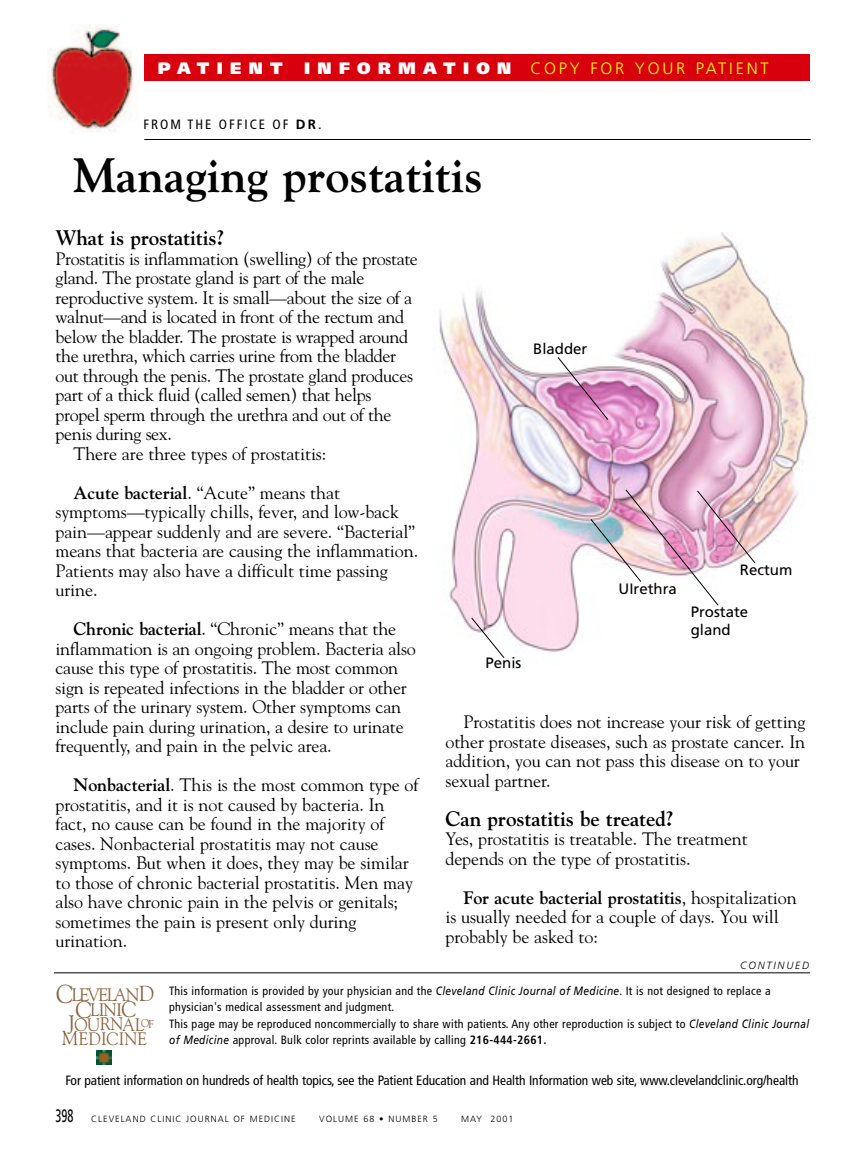
<style>
.page{position:relative;width:864px;height:1161px;background:#fff}
.page>*{position:absolute;margin:0;border:0;box-sizing:border-box;transform-origin:0 0}
.t1{font:700 48px "Goudy";color:#000}
.t2{font:700 21px "Goudy";letter-spacing:-.005em;color:#000}
.t3{font:18px/19.5px "Goudy";letter-spacing:-.005em;color:#000}
.t4{font:18px "Goudy";letter-spacing:-.09em;color:#8a6741}
.t5{font:18px "Goudy";letter-spacing:-.05em;color:#8a6741;scale:.94 1}
.t6{font:18px "Goudy";letter-spacing:.01em;color:#8a6741;scale:.94 1}
.t7{font:18px "Goudy";letter-spacing:-.05em;color:#8a6741;scale:.93 1}
.t8{font:300 16.5px "Frutiger";letter-spacing:.165em;color:#ff0}
.t9{font:900 16.5px "Frutiger";letter-spacing:.445em;color:#fff}
.t10{font:15px/18px "Frutiger";color:#000}
.t11{font:condensed 13.5px "Frutiger";letter-spacing:-.005em;color:#000}
.t12{font:condensed 13.5px "Frutiger";letter-spacing:.145em;color:#000}
.t13{font:condensed 12px/16.5px "Frutiger";letter-spacing:.025em;color:#000}
.t14{font:italic 300 10.5px "Frutiger";letter-spacing:.165em;color:#000}
.t15{font:300 9px "Frutiger";letter-spacing:.11em;color:#000}
.s1{font-weight:900;color:#fff}
.s2{font-weight:700;font-stretch:normal}
.s3{font-weight:700;font-stretch:normal;font-size:10.5px}
.s4{font-weight:700}
.s5{font-size:25.95px}
.s6{font-size:21.6px}
.s7{font-size:23.7px}
.s8{font-size:22.35px}
.s9{font-size:20.85px}
.s10{font-size:11.4px}
.s11{font-size:20.1px}
.s12{font-style:italic;font-stretch:normal}
.s13{font-weight:400;font-size:18px}
</style>
<div class="page">
<img style="left:50px;top:25px;width:84px;height:107px">
<div style="left:144px;top:54px;width:666px;height:27px;background:#d9000d"></div>
<hr style="left:144px;top:139px;width:667px;height:1px;background:#000">
<svg style="left:96px;top:1050px;width:16px;height:15px"></svg>
<img style="left:97px;top:1050px;width:15px;height:14px">
<hr style="left:54px;top:972px;width:756px;height:1px;background:#000">
<img style="left:439px;top:232px;width:369px;height:398px">
<img style="left:471px;top:356px;width:285px;height:302px">
<p class="t9" style="left:158px;top:62px;width:127px">PATIENT</p>
<p class="t8" style="left:304px;top:62px;width:466px"><span class="s1">I N F O R M A T I O N</span> COPY FOR YOUR PATIENT</p>
<p class="t12" style="left:144px;top:118px;width:179px">FROM THE OFFICE OF <span class="s2">DR</span><span class="s3">.</span></p>
<h1 class="t1" style="left:74px;top:156px;width:411px">Managing prostatitis</h1>
<p class="t2" style="left:56px;top:229px;width:171px">What is prostatitis?</p>
<p class="t3" style="left:56px;top:250px;width:364px">Prostatitis is inflammation (swelling) of the prostate</p>
<p class="t3" style="left:56px;top:270px;width:311px">gland. The prostate gland is part of the male</p>
<p class="t3" style="left:56px;top:289px;width:358px">reproductive system. It is small—about the size of a</p>
<p class="t3" style="left:56px;top:309px;width:350px">walnut—and is located in front of the rectum and</p>
<p class="t3" style="left:56px;top:328px;width:354px">below the bladder. The prostate is wrapped around</p>
<p class="t3" style="left:56px;top:348px;width:342px">the urethra, which carries urine from the bladder</p>
<p class="t3" style="left:56px;top:367px;width:359px">out through the penis. The prostate gland produces</p>
<p class="t3" style="left:56px;top:387px;width:317px">part of a thick fluid (called semen) that helps</p>
<p class="t3" style="left:56px;top:406px;width:337px">propel sperm through the urethra and out of the</p>
<p class="t3" style="left:56px;top:426px;width:118px">penis during sex.</p>
<p class="t3" style="left:74px;top:445px;width:254px">There are three types of prostatitis:</p>
<p class="t3" style="left:56px;top:484px;width:364px;text-indent:18px"><span class="s4">Acute bacterial</span>. “Acute” means that symptoms—typically chills, fever, and low-back pain—appear suddenly and are severe. “Bacterial” means that bacteria are causing the inflammation.<br>Patients may also have a difficult time passing urine.</p>
<p class="t3" style="left:56px;top:621px;width:362px;text-indent:18px"><span class="s4">Chronic bacterial</span>. “Chronic” means that the inflammation is an ongoing problem. Bacteria also cause this type of prostatitis. The most common sign is repeated infections in the bladder or other parts of the urinary system. Other symptoms can include pain during urination, a desire to urinate frequently, and pain in the pelvic area.</p>
<p class="t3" style="left:56px;top:777px;width:364px;text-indent:18px"><span class="s4">Nonbacterial</span>. This is the most common type of prostatitis, and it is not caused by bacteria. In fact, no cause can be found in the majority of cases. Nonbacterial prostatitis may not cause symptoms. But when it does, they may be similar to those of chronic bacterial prostatitis. Men may also have chronic pain in the pelvis or genitals; sometimes the pain is present only during urination.</p>
<p class="t10" style="left:533px;top:341px;width:56px">Bladder</p>
<p class="t10" style="left:486px;top:655px;width:37px">Penis</p>
<p class="t10" style="left:619px;top:581px;width:60px">UIrethra</p>
<p class="t10" style="left:740px;top:561px;width:54px">Rectum</p>
<p class="t10" style="left:691px;top:604px;width:59px">Prostate gland</p>
<p class="t3" style="left:446px;top:714px;width:362px;text-indent:18px">Prostatitis does not increase your risk of getting other prostate diseases, such as prostate cancer. In addition, you can not pass this disease on to your sexual partner.</p>
<p class="t2" style="left:446px;top:810px;width:230px">Can prostatitis be treated?</p>
<p class="t3" style="left:446px;top:831px;width:304px">Yes, prostatitis is treatable. The treatment depends on the type of prostatitis.</p>
<p class="t3" style="left:446px;top:889px;width:353px;text-indent:18px"><span class="s4">For acute bacterial prostatitis</span>, hospitalization is usually needed for a couple of days. You will probably be asked to:</p>
<p class="t14" style="left:740px;top:961px;width:70px">CONTINUED</p>
<p class="t4" style="left:56px;top:987px;width:99px"><span class="s5">C</span>LEVELAN<span class="s6">D</span></p>
<p class="t7" style="left:75px;top:1002px;width:67px"><span class="s7">C</span>LINI<span class="s8">C</span></p>
<p class="t5" style="left:68px;top:1017px;width:92px"><span class="s9">J</span>OURNAL<sup>O</sup><span class="s10">F</span></p>
<p class="t6" style="left:62px;top:1032px;width:92px"><span class="s11">M</span>EDICINE</p>
<p class="t13" style="left:169px;top:983px;width:641px">This information is provided by your physician and the <span class="s12">Cleveland Clinic Journal of Medicine</span>. It is not designed to replace a physician's medical assessment and judgment.<br>This page may be reproduced noncommercially to share with patients. Any other reproduction is subject to <span class="s12">Cleveland Clinic Journal of Medicine</span> approval. Bulk color reprints available by calling <span class="s4">216-444-2661.</span></p>
<p class="t11" style="left:65px;top:1075px;width:735px">For patient information on hundreds of health topics, see the Patient Education and Health Information web site, www.clevelandclinic.org/health</p>
<p class="t15" style="left:56px;top:1116px;width:242px"><span class="s13">398</span> CLEVELAND CLINIC JOURNAL OF MEDICINE</p>
<p class="t15" style="left:319px;top:1116px;width:120px">VOLUME 68 • NUMBER 5</p>
<p class="t15" style="left:461px;top:1116px;width:54px">MAY 2001</p>
</div>
